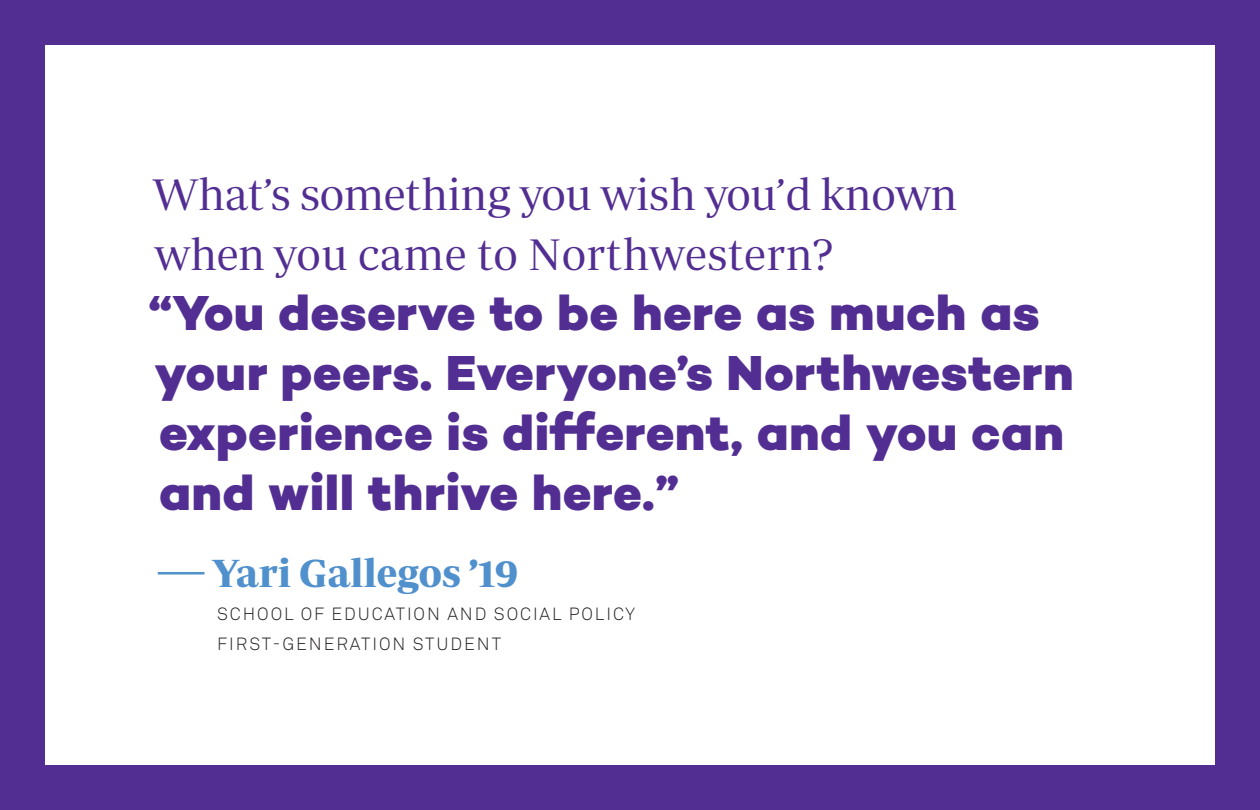
<style>
.page{position:relative;width:1260px;height:810px;background:#522e92}
.page>*{position:absolute;margin:0;border:0;box-sizing:border-box;transform-origin:0 0}
.Question{font:800 50px/60px "Campton";letter-spacing:.005em;color:#522e92}
.Question-2{font:45px/60px "Periodico Display Lg";letter-spacing:-.01em;color:#522e92}
.t1{font:700 40px "Periodico Display";color:#5090cc}
.t2{font:300 17.5px "Akkurat Pro";letter-spacing:.11em;color:#231f20}
</style>
<div class="page">
<div style="left:45px;top:45px;width:1170px;height:720px;background:#fff"></div>
<hr style="left:158px;top:572px;width:46px;height:3px;background:#5090cc">
<p class="Question-2" style="left:153px;top:164px;width:807px">What’s something you wish you’d known when you came to Northwestern?</p>
<p class="Question" style="left:148px;top:282px;width:927px">“You deserve to be here as much as your peers. Everyone’s Northwestern experience is different, and you can and will thrive here.”</p>
<p class="t1" style="left:212px;top:551px;width:307px">Yari Gallegos ’19</p>
<p class="t2" style="left:217px;top:604px;width:419px">SCHOOL OF EDUCATION AND SOCIAL POLICY</p>
<p class="t2" style="left:217px;top:634px;width:285px">FIRST-GENERATION STUDENT</p>
</div>
